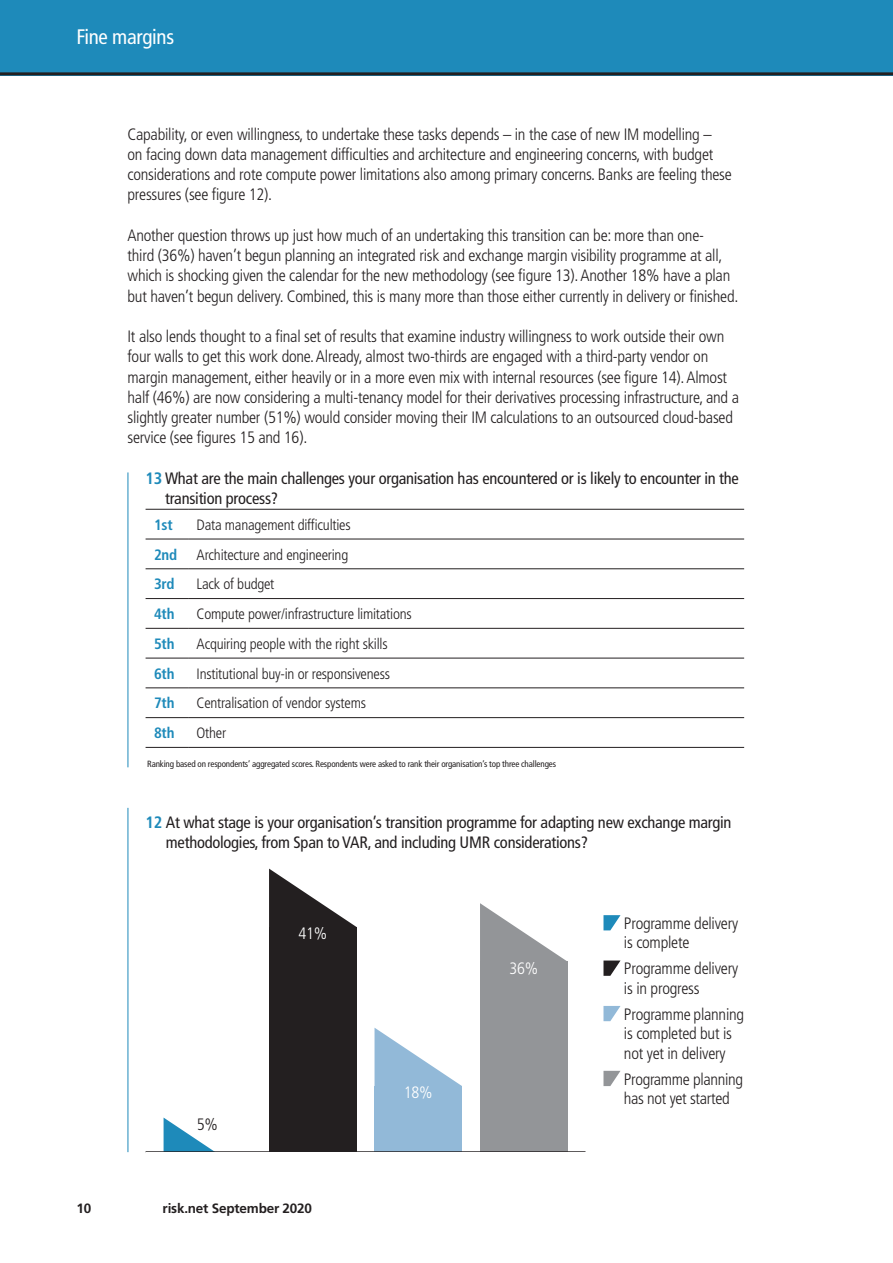
<style>
.page{position:relative;width:893px;height:1263px;background:#fff}
.page>*{position:absolute;margin:0;border:0;box-sizing:border-box;transform-origin:0 0}
.t1{font:condensed 21px "Frutiger LT Std";letter-spacing:-.015em;color:#fff}
.Bodytext__no_indent{font:300 condensed 16.5px/20.2px "Frutiger LT Std";letter-spacing:-.015em;color:#231f20}
.Bodytext__no_indent-2{font:condensed 16.5px/20.2px "Frutiger LT Std";letter-spacing:-.015em;color:#231f20}
.Bodytext__no_indent-3{font:300 condensed 16.5px "Frutiger LT Std";color:#fff}
.Bodytext__no_indent-4{font:300 condensed 15px "Frutiger LT Std";letter-spacing:-.015em;color:#231f20}
.Bodytext__no_indent-5{font:700 condensed 15px "Frutiger LT Std";letter-spacing:-.015em;color:#1e8aba}
.t2{font:700 13.5px "Frutiger LT Std";letter-spacing:-.015em;color:#231f20}
.RT_Question_redesign{font:condensed 9px "Frutiger LT Std";letter-spacing:-.015em;color:#231f20}
.s1{font-weight:700;color:#1e8aba}
</style>
<div class="page">
<div style="left:0;top:0;width:893px;height:75px;background:#1e8aba"></div>
<hr style="left:0;top:72px;width:893px;height:3px;background:#231f20">
<hr style="left:128px;top:808px;width:1px;height:344px;background:#1e8aba">
<div style="left:269px;top:927px;width:88px;height:225px;background:#231f20"></div>
<div style="left:375px;top:1086px;width:87px;height:66px;background:#92b9d8"></div>
<div style="left:480px;top:961px;width:87px;height:191px;background:#939598"></div>
<svg style="left:164px;top:1118px;width:50px;height:33px"></svg>
<svg style="left:269px;top:868px;width:88px;height:59px"></svg>
<svg style="left:375px;top:1028px;width:87px;height:58px"></svg>
<svg style="left:480px;top:903px;width:87px;height:58px"></svg>
<svg style="left:603px;top:915px;width:17px;height:15px"></svg>
<svg style="left:603px;top:960px;width:17px;height:16px"></svg>
<svg style="left:603px;top:1006px;width:17px;height:15px"></svg>
<svg style="left:603px;top:1071px;width:17px;height:15px"></svg>
<hr style="left:146px;top:1151px;width:439px;height:1px;background:#231f20">
<hr style="left:146px;top:509px;width:42px;height:1px;background:#231f20">
<hr style="left:188px;top:509px;width:556px;height:1px;background:#231f20">
<hr style="left:146px;top:539px;width:42px;height:1px;background:#231f20">
<hr style="left:188px;top:539px;width:556px;height:1px;background:#231f20">
<hr style="left:146px;top:568px;width:42px;height:1px;background:#231f20">
<hr style="left:188px;top:568px;width:556px;height:1px;background:#231f20">
<hr style="left:146px;top:598px;width:42px;height:1px;background:#231f20">
<hr style="left:188px;top:598px;width:556px;height:1px;background:#231f20">
<hr style="left:146px;top:628px;width:42px;height:1px;background:#231f20">
<hr style="left:188px;top:628px;width:556px;height:1px;background:#231f20">
<hr style="left:146px;top:658px;width:42px;height:1px;background:#231f20">
<hr style="left:188px;top:658px;width:556px;height:1px;background:#231f20">
<hr style="left:146px;top:687px;width:42px;height:1px;background:#231f20">
<hr style="left:188px;top:687px;width:556px;height:1px;background:#231f20">
<hr style="left:146px;top:717px;width:42px;height:1px;background:#231f20">
<hr style="left:188px;top:717px;width:556px;height:1px;background:#231f20">
<hr style="left:146px;top:747px;width:42px;height:1px;background:#231f20">
<hr style="left:188px;top:747px;width:556px;height:1px;background:#231f20">
<hr style="left:128px;top:472px;width:1px;height:295px;background:#1e8aba">
<p class="t1" style="left:77px;top:25px;width:99px">Fine margins</p>
<p class="Bodytext__no_indent" style="left:128px;top:124px;width:606px">Capability, or even willingness, to undertake these tasks depends – in the case of new IM modelling –<br>on facing down data management difficulties and architecture and engineering concerns, with budget considerations and rote compute power limitations also among primary concerns. Banks are feeling these pressures (see figure 12).</p>
<p class="Bodytext__no_indent" style="left:128px;top:225px;width:612px">Another question throws up just how much of an undertaking this transition can be: more than one-<br>third (36%) haven’t begun planning an integrated risk and exchange margin visibility programme at all, which is shocking given the calendar for the new methodology (see figure 13). Another 18% have a plan but haven’t begun delivery. Combined, this is many more than those either currently in delivery or finished.</p>
<p class="Bodytext__no_indent" style="left:128px;top:326px;width:613px">It also lends thought to a final set of results that examine industry willingness to work outside their own four walls to get this work done. Already, almost two-thirds are engaged with a third-party vendor on margin management, either heavily or in a more even mix with internal resources (see figure 14). Almost half (46%) are now considering a multi-tenancy model for their derivatives processing infrastructure, and a slightly greater number (51%) would consider moving their IM calculations to an outsourced cloud-based service (see figures 15 and 16).</p>
<p class="Bodytext__no_indent-2" style="left:165px;top:468px;width:575px;text-indent:-19px"><span class="s1">13</span> What are the main challenges your organisation has encountered or is likely to encounter in the transition process?</p>
<p class="Bodytext__no_indent-5" style="left:154px;top:516px;width:20px">1st</p>
<p class="Bodytext__no_indent-4" style="left:197px;top:516px;width:156px">Data management difficulties</p>
<p class="Bodytext__no_indent-5" style="left:154px;top:545px;width:25px">2nd</p>
<p class="Bodytext__no_indent-4" style="left:197px;top:546px;width:153px">Architecture and engineering</p>
<p class="Bodytext__no_indent-5" style="left:154px;top:575px;width:22px">3rd</p>
<p class="Bodytext__no_indent-4" style="left:197px;top:576px;width:79px">Lack of budget</p>
<p class="Bodytext__no_indent-5" style="left:154px;top:605px;width:22px">4th</p>
<p class="Bodytext__no_indent-4" style="left:197px;top:605px;width:217px">Compute power/infrastructure limitations</p>
<p class="Bodytext__no_indent-5" style="left:154px;top:635px;width:22px">5th</p>
<p class="Bodytext__no_indent-4" style="left:197px;top:635px;width:193px">Acquiring people with the right skills</p>
<p class="Bodytext__no_indent-5" style="left:154px;top:664px;width:22px">6th</p>
<p class="Bodytext__no_indent-4" style="left:197px;top:665px;width:195px">Institutional buy-in or responsiveness</p>
<p class="Bodytext__no_indent-5" style="left:154px;top:694px;width:22px">7th</p>
<p class="Bodytext__no_indent-4" style="left:197px;top:695px;width:171px">Centralisation of vendor systems</p>
<p class="Bodytext__no_indent-5" style="left:154px;top:724px;width:22px">8th</p>
<p class="Bodytext__no_indent-4" style="left:197px;top:724px;width:31px">Other</p>
<p class="RT_Question_redesign" style="left:147px;top:759px;width:410px">Ranking based on respondents’ aggregated scores. Respondents were asked to rank their organisation’s top three challenges</p>
<p class="Bodytext__no_indent-2" style="left:166px;top:812px;width:567px;text-indent:-20px"><span class="s1">12</span> At what stage is your organisation’s transition programme for adapting new exchange margin methodologies, from Span to VAR, and including UMR considerations?</p>
<p class="Bodytext__no_indent" style="left:197px;top:1114px;width:23px">5%</p>
<p class="Bodytext__no_indent-3" style="left:298px;top:924px;width:30px">41%</p>
<p class="t2" style="left:77px;top:1200px;width:16px">10</p>
<p class="t2" style="left:163px;top:1200px;width:151px">risk.net September 2020</p>
<p class="Bodytext__no_indent-3" style="left:404px;top:1083px;width:30px">18%</p>
<p class="Bodytext__no_indent-3" style="left:509px;top:959px;width:30px">36%</p>
<p class="Bodytext__no_indent" style="left:624px;top:914px;width:116px;line-height:19.5px">Programme delivery is complete</p>
<p class="Bodytext__no_indent" style="left:624px;top:959px;width:116px;line-height:19.5px">Programme delivery is in progress</p>
<p class="Bodytext__no_indent" style="left:624px;top:1004px;width:122px;line-height:19.5px">Programme planning is completed but is not yet in delivery</p>
<p class="Bodytext__no_indent" style="left:624px;top:1069px;width:121px;line-height:19.5px">Programme planning has not yet started</p>
</div>
